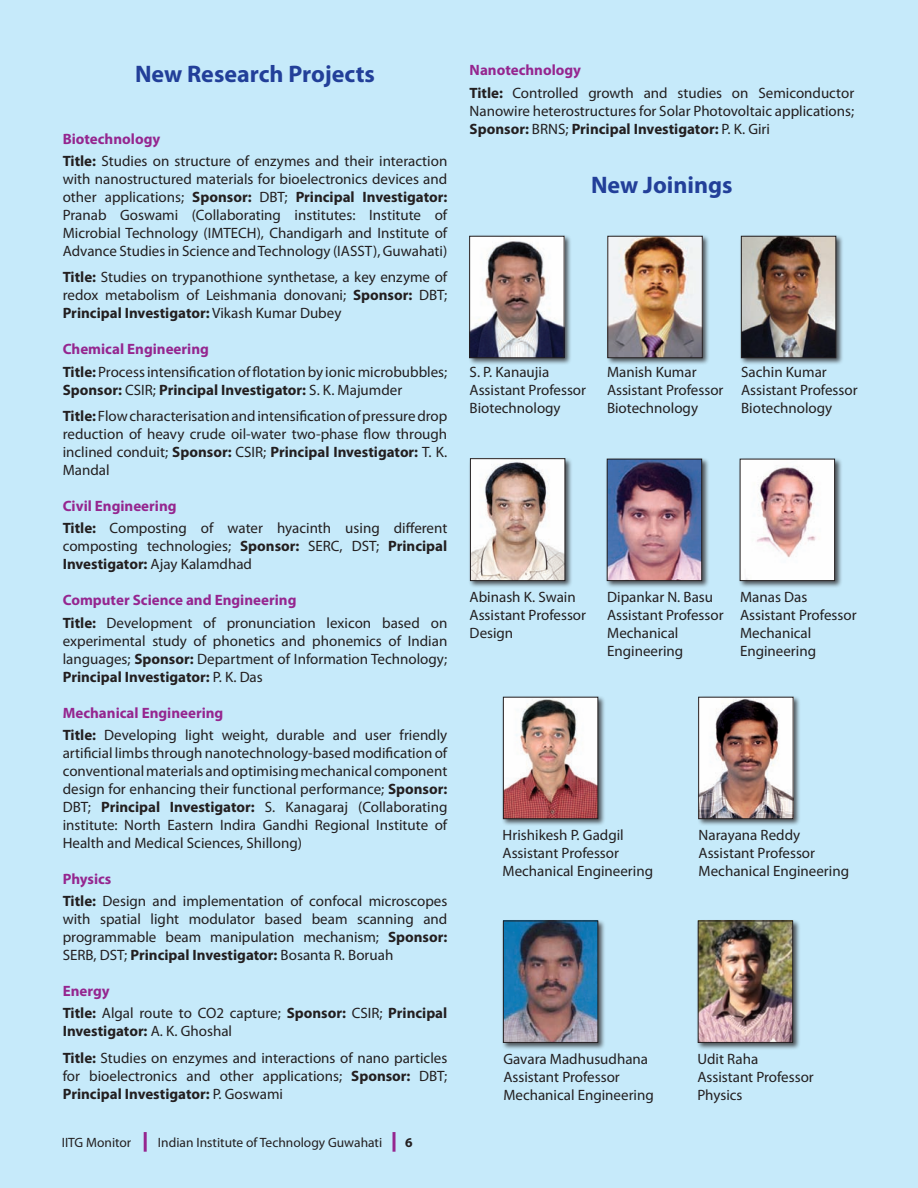
<style>
.page{position:relative;width:918px;height:1188px;background:#c6eafa}
.page>*{position:absolute;margin:0;border:0;box-sizing:border-box;transform-origin:0 0}
.t1{font:700 24px "Myriad Pro";color:#223f99}
.t2{font:15px/18px "Myriad Pro";color:#231f20}
.t3{font:13.5px "Myriad Pro";color:#231f20}
.t4{font:700 13.5px "Myriad Pro";color:#231f20}
.s1{font-weight:700;color:#95268f}
.s2{font-weight:700}
</style>
<div class="page">
<hr style="left:144px;top:1132px;width:3px;height:20px;background:#95268f">
<hr style="left:393px;top:1132px;width:3px;height:20px;background:#95268f">
<div style="left:739px;top:234px;width:105px;height:132px;background:#231f20;opacity:.75"></div>
<img style="left:743px;top:238px;width:91px;height:118px">
<div style="left:741px;top:236px;width:95px;height:122px;border:1px solid #231f20"></div>
<div style="left:501px;top:919px;width:105px;height:131px;background:#231f20;opacity:.75"></div>
<img style="left:505px;top:923px;width:91px;height:118px">
<div style="left:503px;top:921px;width:95px;height:122px;border:1px solid #231f20"></div>
<div style="left:738px;top:457px;width:104px;height:131px;background:#231f20;opacity:.75"></div>
<img style="left:742px;top:461px;width:91px;height:118px">
<div style="left:740px;top:459px;width:95px;height:122px;border:1px solid #231f20"></div>
<div style="left:468px;top:234px;width:104px;height:132px;background:#231f20;opacity:.75"></div>
<img style="left:471px;top:238px;width:91px;height:118px">
<div style="left:469px;top:236px;width:95px;height:122px;border:1px solid #231f20"></div>
<div style="left:501px;top:695px;width:105px;height:132px;background:#231f20;opacity:.75"></div>
<img style="left:505px;top:699px;width:91px;height:118px">
<div style="left:503px;top:697px;width:95px;height:122px;border:1px solid #231f20"></div>
<div style="left:696px;top:919px;width:105px;height:131px;background:#231f20;opacity:.75"></div>
<img style="left:700px;top:923px;width:91px;height:118px">
<div style="left:698px;top:921px;width:95px;height:122px;border:1px solid #231f20"></div>
<div style="left:697px;top:695px;width:104px;height:132px;background:#231f20;opacity:.75"></div>
<img style="left:700px;top:699px;width:91px;height:118px">
<div style="left:698px;top:697px;width:95px;height:122px;border:1px solid #231f20"></div>
<div style="left:606px;top:234px;width:104px;height:132px;background:#231f20;opacity:.75"></div>
<img style="left:610px;top:238px;width:90px;height:118px">
<div style="left:608px;top:236px;width:94px;height:122px;border:1px solid #231f20"></div>
<div style="left:605px;top:457px;width:105px;height:131px;background:#231f20;opacity:.75"></div>
<img style="left:609px;top:461px;width:91px;height:118px">
<div style="left:607px;top:459px;width:95px;height:122px;border:1px solid #231f20"></div>
<div style="left:469px;top:457px;width:104px;height:132px;background:#231f20;opacity:.75"></div>
<img style="left:472px;top:460px;width:91px;height:119px">
<div style="left:470px;top:458px;width:95px;height:123px;border:1px solid #231f20"></div>
<h1 class="t1" style="left:135px;top:59px;width:241px">New Research Projects</h1>
<p class="t2" style="left:63px;top:127px;width:386px;line-height:22.2px"><span class="s1">Biotechnology<br></span><span class="s2">Title:</span> Studies on structure of enzymes and their interaction</p>
<p class="t2" style="left:63px;top:170px;width:386px;text-align:justify">with nanostructured materials for bioelectronics devices and other applications; <span class="s2">Sponsor:</span> DBT; <span class="s2">Principal Investigator:<br></span>Pranab Goswami (Collaborating institutes: Institute of Microbial Technology (IMTECH), Chandigarh and Institute of Advance Studies in Science and Technology (IASST), Guwahati)</p>
<p class="t2" style="left:63px;top:268px;width:386px;text-align:justify"><span class="s2">Title:</span> Studies on trypanothione synthetase, a key enzyme of redox metabolism of Leishmania donovani; <span class="s2">Sponsor:</span> DBT; <span class="s2">Principal Investigator:</span> Vikash Kumar Dubey</p>
<p class="t2" style="left:63px;top:338px;width:386px;line-height:22.2px"><span class="s1">Chemical Engineering<br></span><span class="s2">Title:</span> Process intensification of flotation by ionic microbubbles;</p>
<p class="t2" style="left:63px;top:376px;width:386px;line-height:26.5px"><span class="s2">Sponsor:</span> CSIR; <span class="s2">Principal Investigator:</span> S. K. Majumder<br><span class="s2">Title:</span> Flow characterisation and intensification of pressure drop</p>
<p class="t2" style="left:63px;top:425px;width:386px;text-align:justify">reduction of heavy crude oil-water two-phase flow through inclined conduit; <span class="s2">Sponsor:</span> CSIR; <span class="s2">Principal Investigator:</span> T. K.<br>Mandal</p>
<p class="t2" style="left:63px;top:495px;width:386px;line-height:22.2px"><span class="s1">Civil Engineering<br></span><span class="s2">Title:</span> Composting of water hyacinth using different</p>
<p class="t2" style="left:63px;top:537px;width:386px">composting technologies; <span class="s2">Sponsor:</span> SERC, DST; <span class="s2">Principal<br>Investigator:</span> Ajay Kalamdhad</p>
<p class="t2" style="left:63px;top:589px;width:386px;line-height:22.2px"><span class="s1">Computer Science and Engineering<br></span><span class="s2">Title:</span> Development of pronunciation lexicon based on</p>
<p class="t2" style="left:63px;top:631px;width:386px;text-align:justify">experimental study of phonetics and phonemics of Indian languages; <span class="s2">Sponsor:</span> Department of Information Technology; <span class="s2">Principal Investigator:</span> P. K. Das</p>
<p class="t2" style="left:63px;top:701px;width:386px;line-height:22.2px"><span class="s1">Mechanical Engineering<br></span><span class="s2">Title:</span> Developing light weight, durable and user friendly</p>
<p class="t2" style="left:63px;top:744px;width:386px;text-align:justify">artificial limbs through nanotechnology-based modification of conventional materials and optimising mechanical component design for enhancing their functional performance; <span class="s2">Sponsor:<br></span>DBT; <span class="s2">Principal Investigator:</span> S. Kanagaraj (Collaborating institute: North Eastern Indira Gandhi Regional Institute of Health and Medical Sciences, Shillong)</p>
<p class="t2" style="left:63px;top:867px;width:386px;line-height:22.2px"><span class="s1">Physics<br></span><span class="s2">Title:</span> Design and implementation of confocal microscopes</p>
<p class="t2" style="left:63px;top:910px;width:386px;text-align:justify">with spatial light modulator based beam scanning and programmable beam manipulation mechanism; <span class="s2">Sponsor:<br></span>SERB, DST; <span class="s2">Principal Investigator:</span> Bosanta R. Boruah</p>
<p class="t2" style="left:63px;top:980px;width:386px;line-height:22.2px"><span class="s1">Energy<br></span><span class="s2">Title:</span> Algal route to CO2 capture; <span class="s2">Sponsor:</span> CSIR; <span class="s2">Principal</span></p>
<p class="t2" style="left:63px;top:1018px;width:386px;line-height:26.5px"><span class="s2">Investigator:</span> A. K. Ghoshal<br><span class="s2">Title:</span> Studies on enzymes and interactions of nano particles</p>
<p class="t2" style="left:63px;top:1067px;width:386px">for bioelectronics and other applications; <span class="s2">Sponsor:</span> DBT;<br><span class="s2">Principal Investigator:</span> P. Goswami</p>
<p class="t3" style="left:62px;top:1135px;width:71px">IITG Monitor</p>
<p class="t3" style="left:158px;top:1134px;width:226px">Indian Institute of Technology Guwahati</p>
<p class="t4" style="left:405px;top:1134px;width:9px">6</p>
<p class="t2" style="left:470px;top:59px;width:386px;line-height:22.2px"><span class="s1">Nanotechnology<br></span><span class="s2">Title:</span> Controlled growth and studies on Semiconductor</p>
<p class="t2" style="left:470px;top:101px;width:386px">Nanowire heterostructures for Solar Photovoltaic applications;<br><span class="s2">Sponsor:</span> BRNS; <span class="s2">Principal Investigator:</span> P. K. Giri</p>
<h1 class="t1" style="left:591px;top:170px;width:143px">New Joinings</h1>
<p class="t2" style="left:470px;top:363px;width:118px">S. P. Kanaujia<br>Assistant Professor<br>Biotechnology</p>
<p class="t2" style="left:607px;top:363px;width:118px">Manish Kumar<br>Assistant Professor<br>Biotechnology</p>
<p class="t2" style="left:741px;top:362px;width:118px">Sachin Kumar<br>Assistant Professor<br>Biotechnology</p>
<p class="t2" style="left:470px;top:588px;width:118px">Abinash K. Swain<br>Assistant Professor<br>Design</p>
<p class="t2" style="left:607px;top:588px;width:118px">Dipankar N. Basu<br>Assistant Professor<br>Mechanical<br>Engineering</p>
<p class="t2" style="left:740px;top:588px;width:118px">Manas Das<br>Assistant Professor<br>Mechanical<br>Engineering</p>
<p class="t2" style="left:503px;top:826px;width:152px">Hrishikesh P. Gadgil<br>Assistant Professor<br>Mechanical Engineering</p>
<p class="t2" style="left:699px;top:826px;width:152px">Narayana Reddy<br>Assistant Professor<br>Mechanical Engineering</p>
<p class="t2" style="left:503px;top:1050px;width:152px">Gavara Madhusudhana<br>Assistant Professor<br>Mechanical Engineering</p>
<p class="t2" style="left:697px;top:1050px;width:118px">Udit Raha<br>Assistant Professor<br>Physics</p>
</div>
